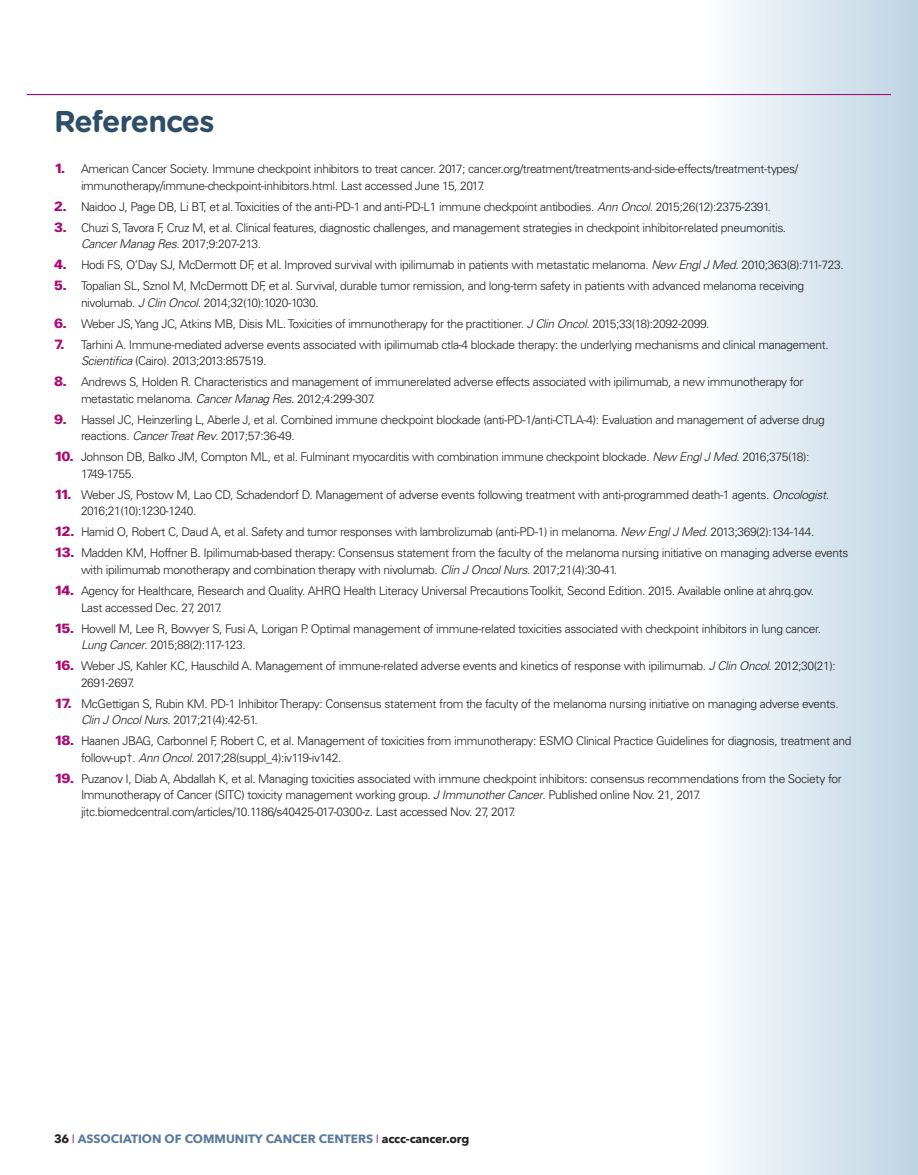
<style>
.page{position:relative;width:918px;height:1175px;background:#fff}
.page>*{position:absolute;margin:0;border:0;box-sizing:border-box;transform-origin:0 0}
.t1{font:700 30px "Gotham Rounded";letter-spacing:-.03em;color:#2e4d67}
.t2{font:300 12px/16.5px "Univers";letter-spacing:-.03em;color:#231f20}
.t3{font:700 12px "Avenir Next";color:#5a7a9c}
.s1{font-weight:900;font-size:13.5px;color:#ab0b71}
.s2{font-style:italic}
.s3{color:#231f20}
.s4{font-weight:400;color:#ab0b71}
</style>
<div class="page">
<svg style="left:702px;top:0;width:216px;height:1174px"></svg>
<img style="left:916px;top:660px;width:2px;height:514px">
<img style="left:916px;top:0;width:2px;height:618px">
<hr style="left:27px;top:94px;width:864px;height:1px;background:#ab0b71">
<h1 class="t1" style="left:54px;top:99px;width:162px">References</h1>
<p class="t2" style="left:81px;top:161px;width:719px;text-indent:-27px"><span class="s1">1.</span> American Cancer Society. Immune checkpoint inhibitors to treat cancer. 2017; cancer.org/treatment/treatments-and-side-effects/treatment-types/ immunotherapy/immune-checkpoint-inhibitors.html. Last accessed June 15, 2017.</p>
<p class="t2" style="left:54px;top:198px;width:719px"><span class="s1">2.</span> Naidoo J, Page DB, Li BT, et al. Toxicities of the anti-PD-1 and anti-PD-L1 immune checkpoint antibodies. <span class="s2">Ann Oncol</span>. 2015;26(12):2375-2391.</p>
<p class="t2" style="left:81px;top:219px;width:707px;text-indent:-27px"><span class="s1">3.</span> Chuzi S, Tavora F, Cruz M, et al. Clinical features, diagnostic challenges, and management strategies in checkpoint inhibitor-related pneumonitis.<br><span class="s2">Cancer Manag Res</span>. 2017;9:207-213.</p>
<p class="t2" style="left:54px;top:257px;width:791px"><span class="s1">4.</span> Hodi FS, O’Day SJ, McDermott DF, et al. Improved survival with ipilimumab in patients with metastatic melanoma. <span class="s2">New Engl J Med</span>. 2010;363(8):711-723.</p>
<p class="t2" style="left:81px;top:278px;width:725px;text-indent:-27px"><span class="s1">5.</span> Topalian SL, Sznol M, McDermott DF, et al. Survival, durable tumor remission, and long-term safety in patients with advanced melanoma receiving nivolumab. <span class="s2">J Clin Oncol</span>. 2014;32(10):1020-1030.</p>
<p class="t2" style="left:54px;top:315px;width:657px"><span class="s1">6.</span> Weber JS, Yang JC, Atkins MB, Disis ML. Toxicities of immunotherapy for the practitioner. <span class="s2">J Clin Oncol</span>. 2015;33(18):2092-2099.</p>
<p class="t2" style="left:81px;top:336px;width:749px;text-indent:-27px"><span class="s1">7.</span> Tarhini A. Immune-mediated adverse events associated with ipilimumab ctla-4 blockade therapy: the underlying mechanisms and clinical management.<br><span class="s2">Scientifica</span> (Cairo). 2013;2013:857519.</p>
<p class="t2" style="left:81px;top:374px;width:724px;text-indent:-27px"><span class="s1">8.</span> Andrews S, Holden R. Characteristics and management of immunerelated adverse effects associated with ipilimumab, a new immunotherapy for metastatic melanoma. <span class="s2">Cancer Manag Res</span>. 2012;4:299-307.</p>
<p class="t2" style="left:81px;top:411px;width:745px;text-indent:-27px"><span class="s1">9.</span> Hassel JC, Heinzerling L, Aberle J, et al. Combined immune checkpoint blockade (anti-PD-1/anti-CTLA-4): Evaluation and management of adverse drug reactions. <span class="s2">Cancer Treat Rev</span>. 2017;57:36-49.</p>
<p class="t2" style="left:81px;top:449px;width:730px;text-indent:-27px"><span class="s1">10.</span> Johnson DB, Balko JM, Compton ML, et al. Fulminant myocarditis with combination immune checkpoint blockade. <span class="s2">New Engl J Med</span>. 2016;375(18):<br>1749-1755.</p>
<p class="t2" style="left:81px;top:486px;width:750px;text-indent:-27px"><span class="s1">11.</span> Weber JS, Postow M, Lao CD, Schadendorf D. Management of adverse events following treatment with anti-programmed death-1 agents. <span class="s2">Oncologist</span>.<br>2016;21(10):1230-1240.</p>
<p class="t2" style="left:54px;top:524px;width:762px"><span class="s1">12.</span> Hamid O, Robert C, Daud A, et al. Safety and tumor responses with lambrolizumab (anti-PD-1) in melanoma. <span class="s2">New Engl J Med</span>. 2013;369(2):134-144.</p>
<p class="t2" style="left:81px;top:545px;width:769px;text-indent:-27px"><span class="s1">13.</span> Madden KM, Hoffner B. Ipilimumab-based therapy: Consensus statement from the faculty of the melanoma nursing initiative on managing adverse events with ipilimumab monotherapy and combination therapy with nivolumab. <span class="s2">Clin J Oncol Nurs</span>. 2017;21(4):30-41.</p>
<p class="t2" style="left:81px;top:582px;width:735px;text-indent:-27px"><span class="s1">14.</span> Agency for Healthcare, Research and Quality. AHRQ Health Literacy Universal Precautions Toolkit, Second Edition. 2015. Available online at ahrq.gov.<br>Last accessed Dec. 27, 2017.</p>
<p class="t2" style="left:81px;top:620px;width:742px;text-indent:-27px"><span class="s1">15.</span> Howell M, Lee R, Bowyer S, Fusi A, Lorigan P. Optimal management of immune-related toxicities associated with checkpoint inhibitors in lung cancer.<br><span class="s2">Lung Cancer</span>. 2015;88(2):117-123.</p>
<p class="t2" style="left:81px;top:657px;width:756px;text-indent:-27px"><span class="s1">16.</span> Weber JS, Kahler KC, Hauschild A. Management of immune-related adverse events and kinetics of response with ipilimumab. <span class="s2">J Clin Oncol</span>. 2012;30(21):<br>2691-2697.</p>
<p class="t2" style="left:81px;top:695px;width:759px;text-indent:-27px"><span class="s1">17.</span> McGettigan S, Rubin KM. PD-1 Inhibitor Therapy: Consensus statement from the faculty of the melanoma nursing initiative on managing adverse events.<br><span class="s2">Clin J Oncol Nurs</span>. 2017;21(4):42-51.</p>
<p class="t2" style="left:81px;top:732px;width:772px;text-indent:-27px"><span class="s1">18.</span> Haanen JBAG, Carbonnel F, Robert C, et al. Management of toxicities from immunotherapy: ESMO Clinical Practice Guidelines for diagnosis, treatment and follow-up†. <span class="s2">Ann Oncol</span>. 2017;28(suppl_4):iv119-iv142.</p>
<p class="t2" style="left:81px;top:770px;width:762px;text-indent:-27px"><span class="s1">19.</span> Puzanov I, Diab A, Abdallah K, et al. Managing toxicities associated with immune checkpoint inhibitors: consensus recommendations from the Society for<br>Immunotherapy of Cancer (SITC) toxicity management working group. <span class="s2">J Immunother Cancer</span>. Published online Nov. 21, 2017. jitc.biomedcentral.com/articles/10.1186/s40425-017-0300-z. Last accessed Nov. 27, 2017.</p>
<p class="t3" style="left:54px;top:1128px;width:417px"><span class="s3">36</span> <span class="s4">I</span> ASSOCIATION OF COMMUNITY CANCER CENTERS <span class="s4">I</span> <span class="s3">accc-cancer.org</span></p>
</div>
